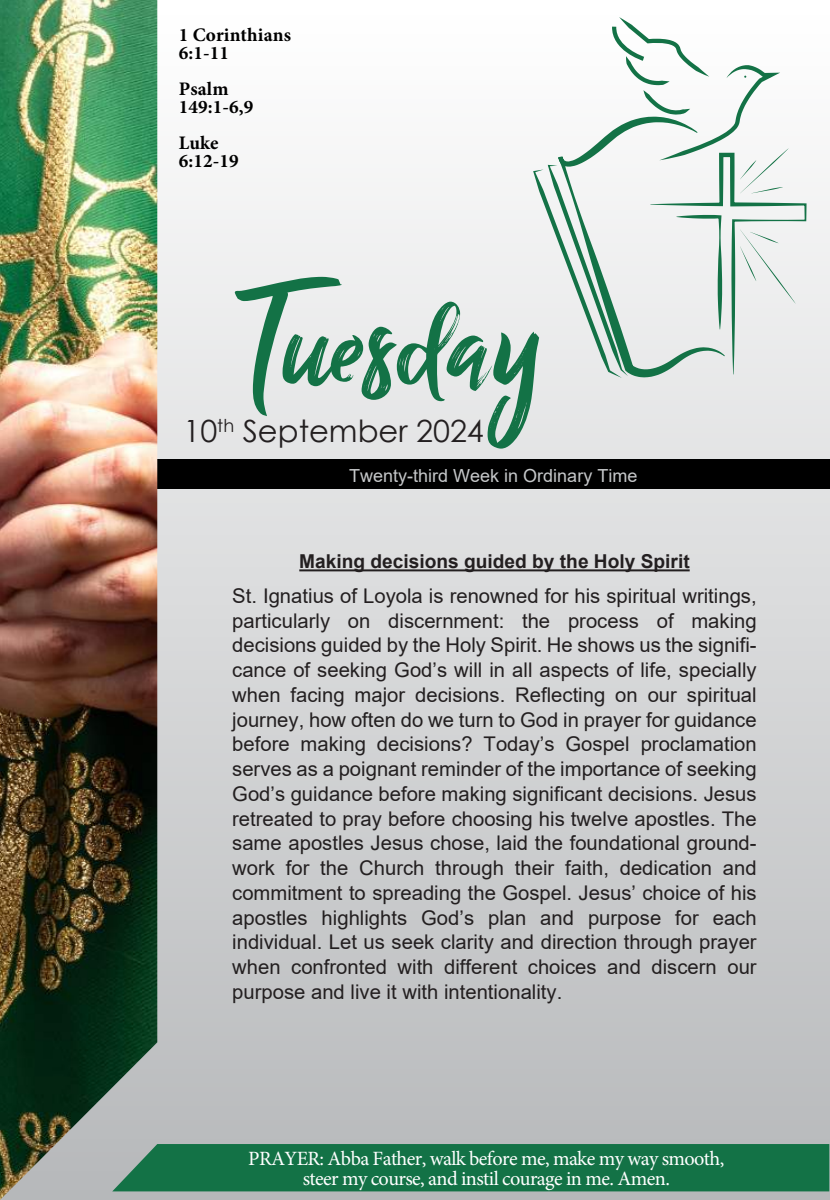
<style>
.page{position:relative;width:830px;height:1200px;background:#fff}
.page>*{position:absolute;margin:0;border:0;box-sizing:border-box;transform-origin:0 0}
.t1{font:146.7px "Billy Ohio";color:#137246}
.t2{font:30.6px "Century Gothic";color:#231f20}
.t3{font:20.25px/24.8px "Arial";color:#231f20;text-align:justify}
.t4{font:20.25px/20.2px "Minion Pro";letter-spacing:-.03em;color:#fff;text-align:center}
.t5{font:700 19.12px/18px "Minion Pro";letter-spacing:.005em;color:#000}
.t6{font:700 19.12px "Arial";color:#231f20}
.t7{font:18px "Arial";color:#c5c7c9}
</style>
<div class="page">
<div style="left:0;top:0;width:829px;height:1199px;background:linear-gradient(to bottom,#fff,#b5b7b9)"></div>
<div style="left:88px;top:459px;width:741px;height:30px;background:#000"></div>
<div style="left:157px;top:1143px;width:671px;height:47px;background:#137246"></div>
<hr style="left:299px;top:569px;width:390px;height:2px;background:#231f20">
<img style="left:0;top:0;width:157px;height:1199px">
<svg style="left:533px;top:17px;width:273px;height:361px"></svg>
<p class="t5" style="left:179px;top:25px;width:114px">1 Corinthians<br>6:1-11</p>
<p class="t5" style="left:179px;top:79px;width:76px">Psalm<br>149:1-6,9</p>
<p class="t5" style="left:179px;top:133px;width:62px">Luke<br>6:12-19</p>
<h1 class="t1" style="left:237px;top:254px;width:304px">Tuesday</h1>
<h2 class="t2" style="left:183px;top:409px;width:302px">10<sup>th</sup> September 2024</h2>
<p class="t7" style="left:349px;top:462px;width:290px">Twenty-third Week in Ordinary Time</p>
<p class="t6" style="left:299px;top:548px;width:392px">Making decisions guided by the Holy Spirit</p>
<p class="t3" style="left:232px;top:583px;width:525px">St. Ignatius of Loyola is renowned for his spiritual writings, particularly on discernment: the process of making decisions guided by the Holy Spirit. He shows us the signifi&shy;cance of seeking God’s will in all aspects of life, specially when facing major decisions. Reflecting on our spiritual journey, how often do we turn to God in prayer for guidance before making decisions? Today’s Gospel proclamation serves as a poignant reminder of the importance of seeking God’s guidance before making significant decisions. Jesus retreated to pray before choosing his twelve apostles. The same apostles Jesus chose, laid the foundational ground&shy;work for the Church through their faith, dedication and commitment to spreading the Gospel. Jesus’ choice of his apostles highlights God’s plan and purpose for each individual. Let us seek clarity and direction through prayer when confronted with different choices and discern our purpose and live it with intentionality.</p>
<p class="t4" style="left:248px;top:1147px;width:477px">PRAYER: Abba Father, walk before me, make my way smooth, steer my course, and instil courage in me. Amen.</p>
</div>
